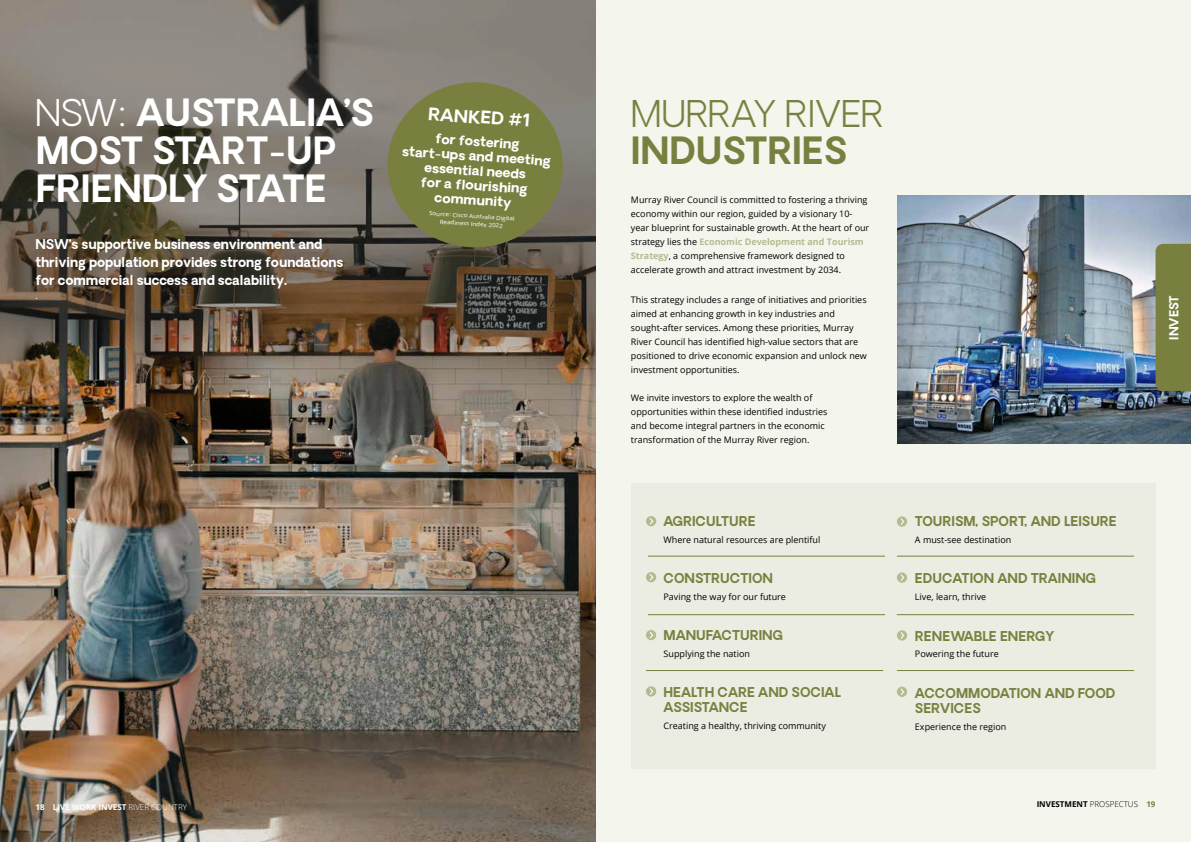
<style>
.page{position:relative;width:1191px;height:842px;background:#fff}
.page>*{position:absolute;margin:0;border:0;box-sizing:border-box;transform-origin:0 0}
.t1{font:700 36px/38px "Oakes Grotesk";color:#fff}
.t2{font:300 36px "Oakes Grotesk";color:#79803f}
.t3{font:700 36px "Oakes Grotesk";color:#79803f}
.t4{font:700 16.6px "Oakes Grotesk";color:#fff;scale:1.06 1}
.t5{font:700 13px/15px "Oakes Grotesk";color:#79803f}
.t6{font:700 13px/18px "Oakes Grotesk";color:#fff}
.t7{font:700 12.7px/14.7px "Oakes Grotesk";color:#fff;text-align:center;scale:1.06 1}
.t8{font:700 12px "Oakes Grotesk";color:#fff}
.t9{font:9px/14px "Open Sans";color:#000}
.t10{font:9px "Open Sans";color:#fff}
.t11{font:700 8px "Open Sans";color:#fff}
.t12{font:700 8px "Open Sans";color:#000}
.t13{font:5.9px/7.8px "Open Sans";color:#fff;text-align:center;scale:1.06 1}
.s1{font-weight:300}
.s2{font-weight:700;color:#b6ba91}
.s3{color:#79803f}
</style>
<div class="page">
<div style="left:595px;top:0;width:596px;height:842px;background:#f4f5ed"></div>
<div style="left:631px;top:483px;width:524px;height:286px;background:#ecede2"></div>
<img style="left:897px;top:196px;width:294px;height:248px">
<img style="left:0;top:611px;width:595px;height:231px">
<img style="left:0;top:0;width:595px;height:611px">
<div style="left:1155px;top:244px;width:36px;height:147px;background:#79803f"></div>
<svg style="left:382px;top:77px;width:186px;height:176px;background:#787b4c"></svg>
<svg style="left:646px;top:516px;width:10px;height:10px"></svg>
<svg style="left:648px;top:517px;width:6px;height:8px"></svg>
<hr style="left:648px;top:556px;width:237px;height:1px;background:#79803f">
<svg style="left:646px;top:572px;width:10px;height:10px"></svg>
<svg style="left:648px;top:573px;width:6px;height:8px"></svg>
<hr style="left:648px;top:614px;width:237px;height:1px;background:#79803f">
<svg style="left:646px;top:630px;width:10px;height:10px"></svg>
<svg style="left:648px;top:631px;width:6px;height:8px"></svg>
<hr style="left:646px;top:670px;width:237px;height:1px;background:#79803f">
<div style="left:646px;top:686px;width:10px;height:11px;background:#b6ba91;border-radius:50%"></div>
<svg style="left:648px;top:688px;width:6px;height:8px"></svg>
<hr style="left:897px;top:556px;width:237px;height:1px;background:#79803f">
<hr style="left:897px;top:614px;width:237px;height:1px;background:#79803f">
<hr style="left:897px;top:670px;width:237px;height:1px;background:#79803f">
<div style="left:897px;top:516px;width:10px;height:11px;background:#b6ba91;border-radius:50%"></div>
<svg style="left:899px;top:517px;width:5px;height:8px"></svg>
<div style="left:897px;top:572px;width:10px;height:11px;background:#b6ba91;border-radius:50%"></div>
<svg style="left:899px;top:573px;width:5px;height:8px"></svg>
<div style="left:897px;top:630px;width:10px;height:11px;background:#b6ba91;border-radius:50%"></div>
<svg style="left:899px;top:632px;width:5px;height:8px"></svg>
<svg style="left:897px;top:687px;width:10px;height:10px"></svg>
<svg style="left:899px;top:687px;width:6px;height:9px"></svg>
<h1 class="t1" style="left:36px;top:95px;width:339px"><span class="s1">NSW:</span> AUSTRALIA’S<br>MOST START-UP<br>FRIENDLY STATE</h1>
<h3 class="t6" style="left:35px;top:236px;width:309px">NSW’s supportive business environment and thriving population provides strong foundations for commercial success and scalability.</h3>
<p class="t10" style="left:35px;top:290px;width:4px">.</p>
<h2 class="t4" style="left:429px;top:103px;width:98px;rotate:4deg">RANKED #1</h2>
<h3 class="t7" style="left:403px;top:129px;width:142px;rotate:4deg">for fostering start-ups and meeting essential needs<br>for a flourishing community</h3>
<p class="t13" style="left:429px;top:209px;width:82px;rotate:4deg">Source: Cisco Australia Digital<br>Readiness Index 2022</p>
<p class="t11" style="left:35px;top:801px;width:153px">18 LIVE WORK INVEST <span class="s1">RIVER COUNTRY</span></p>
<h1 class="t2" style="left:630px;top:91px;width:254px">MURRAY RIVER</h1>
<h1 class="t3" style="left:630px;top:127px;width:218px">INDUSTRIES</h1>
<p class="t9" style="left:631px;top:192px;width:240px">Murray River Council is committed to fostering a thriving economy within our region, guided by a visionary 10- year blueprint for sustainable growth. At the heart of our strategy lies the <span class="s2">Economic Development and Tourism Strategy</span>, a comprehensive framework designed to accelerate growth and attract investment by 2034.</p>
<p class="t9" style="left:631px;top:293px;width:237px">This strategy includes a range of initiatives and priorities aimed at enhancing growth in key industries and sought-after services. Among these priorities, Murray River Council has identified high-value sectors that are positioned to drive economic expansion and unlock new investment opportunities.</p>
<p class="t9" style="left:631px;top:391px;width:198px">We invite investors to explore the wealth of opportunities within these identified industries and become integral partners in the economic transformation of the Murray River region.</p>
<h3 class="t5" style="left:663px;top:514px;width:94px">AGRICULTURE</h3>
<p class="t9" style="left:663px;top:532px;width:158px">Where natural resources are plentiful</p>
<h3 class="t5" style="left:663px;top:571px;width:111px">CONSTRUCTION</h3>
<p class="t9" style="left:663px;top:589px;width:124px">Paving the way for our future</p>
<h3 class="t5" style="left:663px;top:628px;width:121px">MANUFACTURING</h3>
<p class="t9" style="left:663px;top:646px;width:88px">Supplying the nation</p>
<h3 class="t5" style="left:663px;top:685px;width:179px">HEALTH CARE AND SOCIAL<br>ASSISTANCE</h3>
<p class="t9" style="left:663px;top:719px;width:164px">Creating a healthy, thriving community</p>
<h3 class="t8" style="left:1166px;top:340px;width:46px;rotate:-90deg">INVEST</h3>
<h3 class="t5" style="left:915px;top:514px;width:203px">TOURISM, SPORT, AND LEISURE</h3>
<p class="t9" style="left:915px;top:532px;width:98px">A must-see destination</p>
<h3 class="t5" style="left:915px;top:571px;width:182px">EDUCATION AND TRAINING</h3>
<p class="t9" style="left:915px;top:590px;width:73px">Live, learn, thrive</p>
<h3 class="t5" style="left:915px;top:629px;width:141px">RENEWABLE ENERGY</h3>
<p class="t9" style="left:915px;top:647px;width:85px">Powering the future</p>
<h3 class="t5" style="left:915px;top:686px;width:202px">ACCOMMODATION AND FOOD<br>SERVICES</h3>
<p class="t9" style="left:915px;top:719px;width:93px">Experience the region</p>
<p class="t12" style="left:1036px;top:798px;width:120px">INVESTMENT <span class="s1">PROSPECTUS</span> <span class="s3">19</span></p>
</div>
